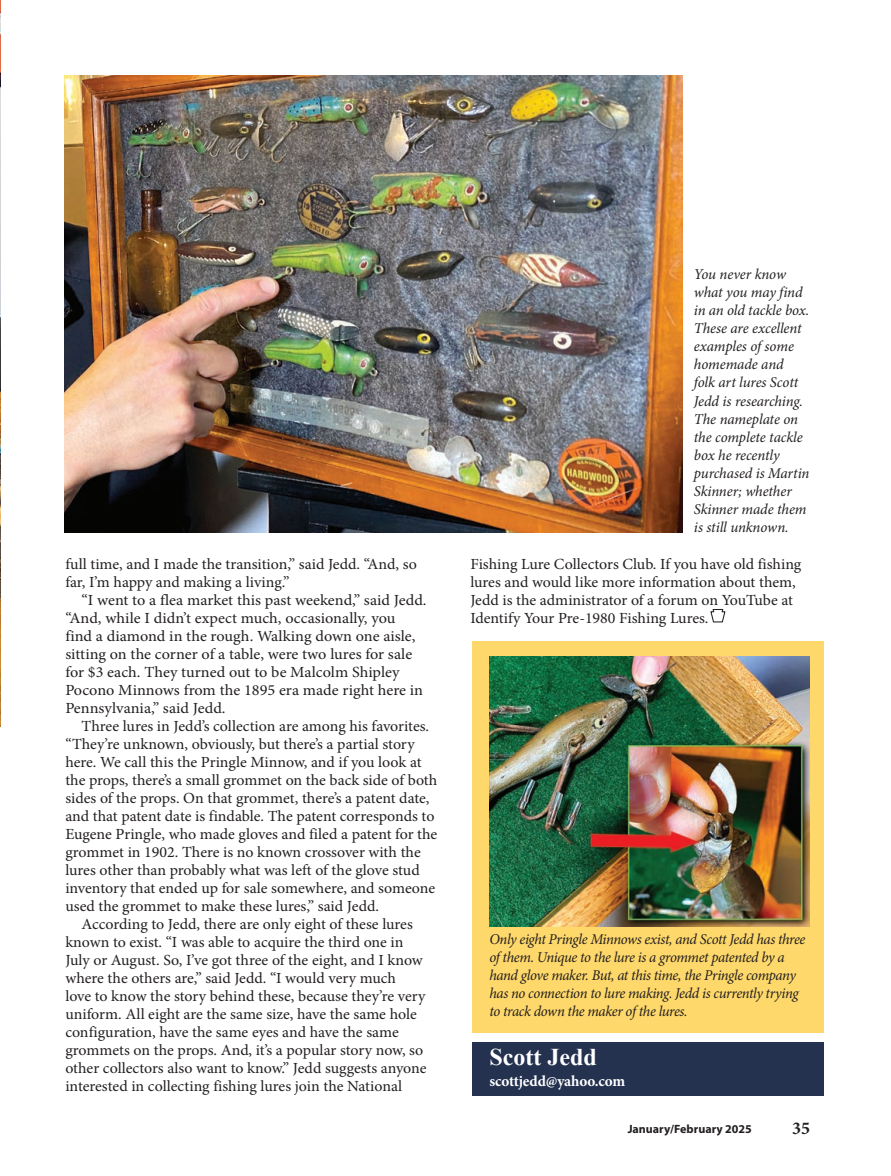
<style>
.page{position:relative;width:891px;height:1176px;background:#fff}
.page>*{position:absolute;margin:0;border:0;box-sizing:border-box;transform-origin:0 0}
.t1{font:700 24px "Times New Roman";color:#fff}
.t2{font:700 18px "Minion Pro";color:#231f20}
.Magazine_body_text{font:15.45px/18px "Minion Pro";color:#231f20}
.Magazine_body_text-2{font:15.45px/18px "Minion Pro";color:#231f20;scale:1.05 1}
.t3{font:700 15.45px "Minion Pro";letter-spacing:-.01em;color:#fff}
.t4{font:italic 15px/18px "Minion Pro";letter-spacing:-.015em;color:#231f20}
.t5{font:700 12px "Myriad Pro";color:#231f20}
</style>
<div class="page">
<img style="left:65px;top:76px;width:618px;height:456px">
<img style="left:0;top:0;width:1px;height:726px">
<div style="left:472px;top:641px;width:352px;height:391px;background:#fed86a"></div>
<img style="left:489px;top:656px;width:320px;height:270px">
<div style="left:472px;top:1041px;width:352px;height:54px;background:#243250"></div>
<svg style="left:710px;top:609px;width:16px;height:14px"></svg>
<p class="Magazine_body_text" style="left:65px;top:554px;width:353px">full time, and I made the transition,” said Jedd. “And, so far, I’m happy and making a living.”</p>
<p class="Magazine_body_text-2" style="left:65px;top:590px;width:346px;text-indent:16px">“I went to a flea market this past weekend,” said Jedd. “And, while I didn’t expect much, occasionally, you<br>find a diamond in the rough. Walking down one aisle, sitting on the corner of a table, were two lures for sale for $3 each. They turned out to be Malcolm Shipley Pocono Minnows from the 1895 era made right here in Pennsylvania,” said Jedd.</p>
<p class="Magazine_body_text" style="left:65px;top:716px;width:374px;text-indent:16px">Three lures in Jedd’s collection are among his favorites. “They’re unknown, obviously, but there’s a partial story here. We call this the Pringle Minnow, and if you look at the props, there’s a small grommet on the back side of both sides of the props. On that grommet, there’s a patent date, and that patent date is findable. The patent corresponds to Eugene Pringle, who made gloves and filed a patent for the grommet in 1902. There is no known crossover with the lures other than probably what was left of the glove stud inventory that ended up for sale somewhere, and someone used the grommet to make these lures,” said Jedd.</p>
<p class="Magazine_body_text" style="left:65px;top:914px;width:363px;text-indent:16px">According to Jedd, there are only eight of these lures known to exist. “I was able to acquire the third one in July or August. So, I’ve got three of the eight, and I know where the others are,” said Jedd. “I would very much<br>love to know the story behind these, because they’re very uniform. All eight are the same size, have the same hole configuration, have the same eyes and have the same grommets on the props. And, it’s a popular story now, so other collectors also want to know.” Jedd suggests anyone interested in collecting fishing lures join the National</p>
<p class="t4" style="left:694px;top:265px;width:117px">You never know what you may find in an old tackle box.<br>These are excellent examples of some homemade and<br>folk art lures Scott<br>Jedd is researching.<br>The nameplate on the complete tackle box he recently purchased is Martin<br>Skinner; whether<br>Skinner made them is still unknown.</p>
<p class="Magazine_body_text" style="left:470px;top:554px;width:333px">Fishing Lure Collectors Club. If you have old fishing lures and would like more information about them, Jedd is the administrator of a forum on YouTube at Identify Your Pre-1980 Fishing Lures.</p>
<p class="t4" style="left:489px;top:930px;width:318px">Only eight Pringle Minnows exist, and Scott Jedd has three of them. Unique to the lure is a grommet patented by a hand glove maker. But, at this time, the Pringle company has no connection to lure making. Jedd is currently trying to track down the maker of the lures.</p>
<p class="t1" style="left:489px;top:1039px;width:109px">Scott Jedd</p>
<p class="t3" style="left:489px;top:1070px;width:137px">scottjedd@yahoo.com</p>
<p class="t5" style="left:628px;top:1120px;width:126px">January/February 2025</p>
<p class="t2" style="left:792px;top:1115px;width:19px">35</p>
</div>
